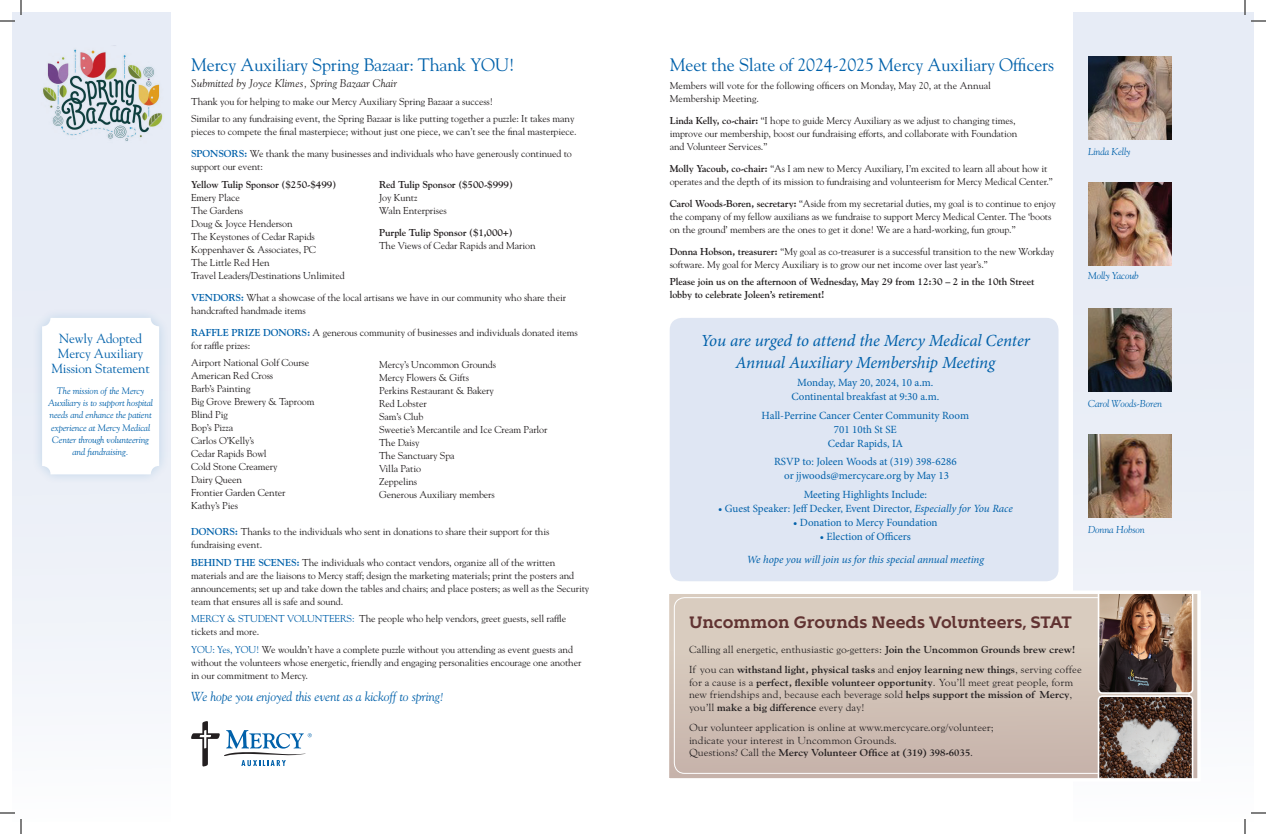
<style>
.page{position:relative;width:1266px;height:834px;background:#fff}
.page>*{position:absolute;margin:0;border:0;box-sizing:border-box;transform-origin:0 0}
.t1{font:18px "Goudy";letter-spacing:-.01em;color:#0161aa}
.t2{font:italic 17px/22px "Minion Pro";letter-spacing:-.01em;color:#0161aa;text-align:center}
.t3{font:700 16.5px "Kontrapunkt Bob";color:#613332}
.t4{font:13.2px/15px "Goudy";letter-spacing:-.01em;color:#0161aa;text-align:center}
.t5{font:italic 13px "Goudy";letter-spacing:-.01em;color:#0161aa}
.t6{font:11px/14px "Minion Pro";color:#0161aa;text-align:center}
.t7{font:italic 11px "Minion Pro";letter-spacing:-.01em;color:#0161aa}
.t8{font:italic 11px "Goudy";letter-spacing:.01em;color:#231f20}
.t9{font:10.4px/12.5px "Goudy Old Style";color:#231f20}
.t10{font:700 10.4px "Goudy";color:#231f20}
.t11{font:10px/13px "Goudy";letter-spacing:-.01em;color:#231f20}
.t12{font:700 10px/13px "Goudy";letter-spacing:-.01em;color:#231f20}
.t13{font:italic 10px "Goudy";letter-spacing:-.01em;color:#0161aa}
.t14{font:italic 9.4px/12.2px "Goudy";letter-spacing:-.01em;color:#0161aa;text-align:center}
.s1{font-weight:700;color:#0161aa}
.s2{color:#0161aa}
.s3{font-weight:700}
.s4{font-style:italic}
.s5{font-family:"Goudy";font-weight:700}
.s6{font-family:"Goudy Old Style";font-weight:400}
</style>
<div class="page">
<div style="left:12px;top:12px;width:159px;height:810px;background:#e7ecf6"></div>
<div style="left:1073px;top:12px;width:181px;height:810px;background:#e7ecf6"></div>
<svg style="left:191px;top:721px;width:121px;height:46px"></svg>
<img style="left:43px;top:45px;width:120px;height:96px">
<div style="left:667px;top:592px;width:532px;height:188px;background:linear-gradient(to bottom,#ddd2c4,#c7b4ab)"></div>
<div style="left:674px;top:597px;width:515px;height:177px;border:1px solid #fff;border-radius:10px"></div>
<img style="left:1098px;top:595px;width:95px;height:183px">
<div style="left:666px;top:591px;width:535px;height:191px;border:3px solid #fff"></div>
<div style="left:32px;top:308px;width:137px;height:177px;background:#e3eaf4"></div>
<div style="left:42px;top:318px;width:117px;height:156px;background:#fff;border-radius:8px"></div>
<div style="left:670px;top:318px;width:389px;height:263px;background:#dfe6f3;border-radius:12px"></div>
<img style="left:1088px;top:56px;width:84px;height:84px">
<img style="left:1088px;top:182px;width:84px;height:84px">
<img style="left:1088px;top:308px;width:84px;height:84px">
<img style="left:1088px;top:434px;width:84px;height:84px">
<svg style="left:0;top:0;width:22px;height:22px"></svg>
<svg style="left:0;top:812px;width:22px;height:22px"></svg>
<svg style="left:1244px;top:0;width:22px;height:22px"></svg>
<svg style="left:1244px;top:812px;width:22px;height:22px"></svg>
<h3 class="t4" style="left:51px;top:331px;width:100px">Newly Adopted<br>Mercy Auxiliary<br>Mission Statement</h3>
<p class="t14" style="left:48px;top:384px;width:106px">The mission of the Mercy<br>Auxiliary is to support hospital needs and enhance the patient experience at Mercy Medical<br>Center through volunteering and fundraising.</p>
<h1 class="t1" style="left:191px;top:53px;width:325px">Mercy Auxiliary Spring Bazaar: Thank YOU!</h1>
<p class="t8" style="left:191px;top:77px;width:207px">Submitted by Joyce Klimes, Spring Bazaar Chair</p>
<p class="t11" style="left:191px;top:92px;width:385px;line-height:17.5px">Thank you for helping to make our Mercy Auxiliary Spring Bazaar a success!<br>Similar to any fundraising event, the Spring Bazaar is like putting together a puzzle: It takes many</p>
<p class="t11" style="left:191px;top:125px;width:387px">pieces to compete the final masterpiece; without just one piece, we can’t see the final masterpiece.</p>
<p class="t11" style="left:191px;top:147px;width:382px"><span class="s1">SPONSORS:</span> We thank the many businesses and individuals who have generously continued to support our event:</p>
<p class="t12" style="left:191px;top:177px;width:147px">Yellow Tulip Sponsor ($250-$499)</p>
<p class="t11" style="left:191px;top:190px;width:155px">Emery Place<br>The Gardens<br>Doug &amp; Joyce Henderson<br>The Keystones of Cedar Rapids<br>Koppenhaver &amp; Associates, PC<br>The Little Red Hen<br>Travel Leaders/Destinations Unlimited</p>
<p class="t11" style="left:191px;top:290px;width:376px"><span class="s1">VENDORS:</span> What a showcase of the local artisans we have in our community who share their handcrafted handmade items</p>
<p class="t11" style="left:191px;top:325px;width:388px"><span class="s1">RAFFLE PRIZE DONORS:</span> A generous community of businesses and individuals donated items for raffle prizes:</p>
<p class="t11" style="left:191px;top:356px;width:125px">Airport National Golf Course<br>American Red Cross<br>Barb’s Painting<br>Big Grove Brewery &amp; Taproom<br>Blind Pig<br>Bop’s Pizza<br>Carlos O’Kelly’s<br>Cedar Rapids Bowl<br>Cold Stone Creamery<br>Dairy Queen<br>Frontier Garden Center<br>Kathy’s Pies</p>
<p class="t11" style="left:191px;top:525px;width:360px"><span class="s1">DONORS:</span> Thanks to the individuals who sent in donations to share their support for this fundraising event.</p>
<p class="t11" style="left:191px;top:555px;width:400px"><span class="s1">BEHIND THE SCENES:</span> The individuals who contact vendors, organize all of the written materials and are the liaisons to Mercy staff; design the marketing materials; print the posters and announcements; set up and take down the tables and chairs; and place posters; as well as the Security team that ensures all is safe and sound.</p>
<p class="t11" style="left:191px;top:612px;width:377px"><span class="s2">MERCY &amp; STUDENT VOLUNTEERS:</span> The people who help vendors, greet guests, sell raffle tickets and more.</p>
<p class="t11" style="left:191px;top:642px;width:392px"><span class="s2">YOU: Yes, YOU!</span> We wouldn’t have a complete puzzle without you attending as event guests and without the volunteers whose energetic, friendly and engaging personalities encourage one another in our commitment to Mercy.</p>
<h3 class="t5" style="left:191px;top:688px;width:255px">We hope you enjoyed this event as a kickoff to spring!</h3>
<p class="t12" style="left:379px;top:178px;width:135px">Red Tulip Sponsor ($500-$999)</p>
<p class="t11" style="left:379px;top:191px;width:69px">Joy Kuntz<br>Waln Enterprises</p>
<p class="t12" style="left:379px;top:226px;width:135px">Purple Tulip Sponsor ($1,000+)</p>
<p class="t11" style="left:379px;top:239px;width:158px">The Views of Cedar Rapids and Marion</p>
<p class="t11" style="left:379px;top:358px;width:170px">Mercy’s Uncommon Grounds<br>Mercy Flowers &amp; Gifts<br>Perkins Restaurant &amp; Bakery<br>Red Lobster<br>Sam’s Club<br>Sweetie’s Mercantile and Ice Cream Parlor<br>The Daisy<br>The Sanctuary Spa<br>Villa Patio<br>Zeppelins<br>Generous Auxiliary members</p>
<h1 class="t1" style="left:670px;top:54px;width:386px">Meet the Slate of 2024-2025 Mercy Auxiliary Officers</h1>
<p class="t11" style="left:670px;top:78px;width:323px">Members will vote for the following officers on Monday, May 20, at the Annual<br>Membership Meeting.</p>
<p class="t11" style="left:670px;top:113px;width:349px"><span class="s3">Linda Kelly, co-chair:</span> “I hope to guide Mercy Auxiliary as we adjust to changing times, improve our membership, boost our fundraising efforts, and collaborate with Foundation and Volunteer Services.”</p>
<p class="t11" style="left:670px;top:161px;width:384px"><span class="s3">Molly Yacoub, co-chair:</span> “As I am new to Mercy Auxiliary, I’m excited to learn all about how it operates and the depth of its mission to fundraising and volunteerism for Mercy Medical Center.”</p>
<p class="t11" style="left:670px;top:196px;width:388px"><span class="s3">Carol Woods-Boren, secretary:</span> “Aside from my secretarial duties, my goal is to continue to enjoy the company of my fellow auxilians as we fundraise to support Mercy Medical Center. The ‘boots on the ground’ members are the ones to get it done! We are a hard-working, fun group.”</p>
<p class="t11" style="left:670px;top:244px;width:386px"><span class="s3">Donna Hobson, treasurer:</span> “My goal as co-treasurer is a successful transition to the new Workday software. My goal for Mercy Auxiliary is to grow our net income over last year’s.”</p>
<p class="t12" style="left:670px;top:275px;width:366px">Please join us on the afternoon of Wednesday, May 29 from 12:30 – 2 in the 10th Street lobby to celebrate Joleen’s retirement!</p>
<h2 class="t2" style="left:701px;top:329px;width:331px">You are urged to attend the Mercy Medical Center<br>Annual Auxiliary Membership Meeting</h2>
<p class="t6" style="left:791px;top:376px;width:149px">Monday, May 20, 2024, 10 a.m.<br>Continental breakfast at 9:30 a.m.</p>
<p class="t6" style="left:762px;top:408px;width:209px">Hall-Perrine Cancer Center Community Room<br>701 10th St SE<br>Cedar Rapids, IA</p>
<p class="t6" style="left:774px;top:455px;width:184px">RSVP to: Joleen Woods at (319) 398-6286 or jjwoods@mercycare.org by May 13</p>
<p class="t6" style="left:804px;top:487px;width:125px">Meeting Highlights Include:</p>
<p class="t6" style="left:718px;top:501px;width:296px">• Guest Speaker: Jeff Decker, Event Director, <span class="s4">Especially for You Race</span></p>
<p class="t6" style="left:793px;top:515px;width:146px">• Donation to Mercy Foundation</p>
<p class="t6" style="left:820px;top:529px;width:93px">• Election of Officers</p>
<p class="t7" style="left:747px;top:552px;width:239px">We hope you will join us for this special annual meeting</p>
<p class="t13" style="left:1088px;top:145px;width:44px">Linda Kelly</p>
<p class="t13" style="left:1088px;top:270px;width:52px">Molly Yacoub</p>
<p class="t13" style="left:1088px;top:397px;width:76px">Carol Woods-Boren</p>
<p class="t13" style="left:1088px;top:523px;width:58px">Donna Hobson</p>
<h3 class="t3" style="left:689px;top:613px;width:384px">Uncommon Grounds Needs Volunteers, STAT</h3>
<p class="t9" style="left:689px;top:643px;width:388px">Calling all energetic, enthusiastic go-getters: <span class="s5">Join the Uncommon Grounds brew crew!</span></p>
<p class="t10" style="left:689px;top:664px;width:394px"><span class="s6">If you can</span> withstand light, physical tasks <span class="s6">and</span> enjoy learning new things<span class="s6">, serving coffee</span></p>
<p class="t9" style="left:689px;top:676px;width:386px">for a cause is a <span class="s5">perfect, flexible volunteer opportunity</span>. You’ll meet great people, form new friendships and, because each beverage sold <span class="s5">helps support the mission of Mercy</span>,</p>
<p class="t10" style="left:689px;top:701px;width:177px"><span class="s6">you’ll</span> make a big difference <span class="s6">every day!</span></p>
<p class="t9" style="left:689px;top:721px;width:306px">Our volunteer application is online at www.mercycare.org/volunteer; indicate your interest in Uncommon Grounds.</p>
<p class="t10" style="left:689px;top:747px;width:286px"><span class="s6">Questions? Call the</span> Mercy Volunteer Office at (319) 398-6035<span class="s6">.</span></p>
</div>
